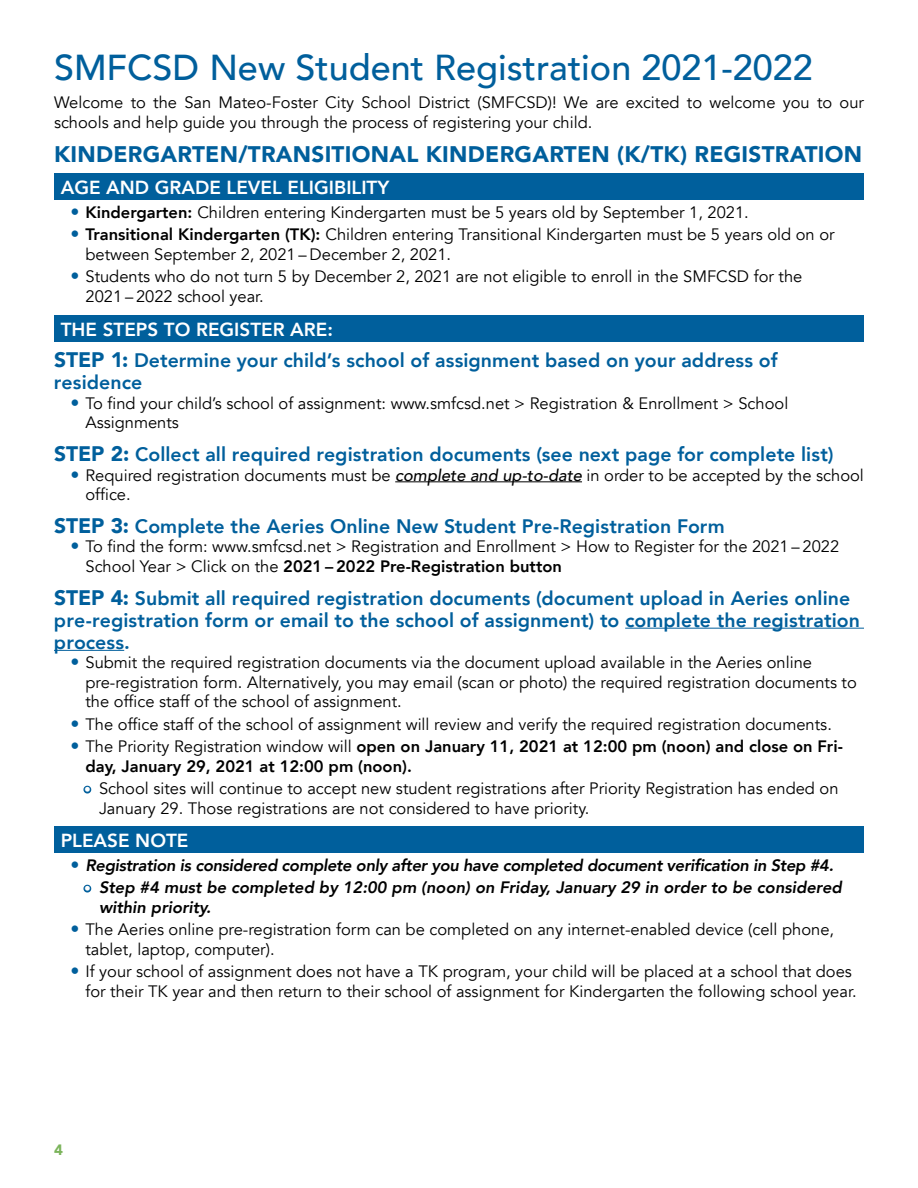
<style>
.page{position:relative;width:918px;height:1188px;background:#fff}
.page>*{position:absolute;margin:0;border:0;box-sizing:border-box;transform-origin:0 0}
.t1{font:500 36px "Avenir";color:#005f9c}
.t2{font:900 22.5px "Avenir";letter-spacing:.015em;color:#005f9c}
.t3{font:800 19.5px/22.2px "Avenir";letter-spacing:.005em;color:#005f9c}
.t4{font:800 18.9px "Avenir";color:#fff}
.t5{font:16.5px/19.5px "Avenir";color:#000}
.t6{font:800 16.5px/19.5px "Avenir";color:#000}
.t7{font:italic 800 16.5px/19.5px "Avenir";color:#000}
.t8{font:italic 800 16.5px "Avenir";letter-spacing:-.02em;color:#000}
.t9{font:900 15px "Avenir";color:#7bb45b}
.s1{font-size:18px;color:#005f9c}
.s2{font-weight:800}
.s3{font-weight:900;font-size:21px}
.s4{font-weight:500;font-style:italic}
.s5{font-weight:400;font-size:18px;color:#005f9c}
.s6{font-weight:400}
.s7{font-size:13.5px;color:#005f9c}
.s8{font-weight:400;font-style:normal;font-size:18px;color:#005f9c}
.s9{font-weight:400;font-style:normal;font-size:13.5px;color:#005f9c}
</style>
<div class="page">
<div style="left:54px;top:173px;width:810px;height:27px;background:#005f9c"></div>
<div style="left:54px;top:316px;width:810px;height:26px;background:#005f9c"></div>
<hr style="left:395px;top:481px;width:187px;height:1px;background:#000">
<hr style="left:625px;top:628px;width:239px;height:1px;background:#005f9c">
<hr style="left:54px;top:650px;width:70px;height:1px;background:#005f9c">
<div style="left:54px;top:826px;width:810px;height:27px;background:#005f9c"></div>
<h1 class="t1" style="left:54px;top:36px;width:760px">SMFCSD New Student Registration 2021-2022</h1>
<p class="t5" style="left:54px;top:93px;width:812px">Welcome to the San Mateo-Foster City School District (SMFCSD)! We are excited to welcome you to our schools and help guide you through the process of registering your child.</p>
<h2 class="t2" style="left:54px;top:135px;width:810px">KINDERGARTEN/TRANSITIONAL KINDERGARTEN (K/TK) REGISTRATION</h2>
<p class="t4" style="left:61px;top:172px;width:330px">AGE AND GRADE LEVEL ELIGIBILITY</p>
<p class="t5" style="left:70px;top:202px;width:680px"><span class="s1">•</span> <span class="s2">Kindergarten:</span> Children entering Kindergarten must be 5 years old by September 1, 2021.</p>
<p class="t5" style="left:86px;top:225px;width:751px;text-indent:-15px"><span class="s1">•</span> <span class="s2">Transitional Kindergarten (TK):</span> Children entering Transitional Kindergarten must be 5 years old on or between September 2, 2021 – December 2, 2021.</p>
<p class="t5" style="left:86px;top:267px;width:718px;text-indent:-15px"><span class="s1">•</span> Students who do not turn 5 by December 2, 2021 are not eligible to enroll in the SMFCSD for the<br>2021 – 2022 school year.</p>
<p class="t4" style="left:61px;top:315px;width:274px">THE STEPS TO REGISTER ARE:</p>
<p class="t3" style="left:54px;top:349px;width:725px"><span class="s3">STEP 1:</span> Determine your child’s school of assignment based on your address of residence</p>
<p class="t5" style="left:86px;top:394px;width:704px;text-indent:-15px"><span class="s1">•</span> To find your child’s school of assignment: www.smfcsd.net &gt; Registration &amp; Enrollment &gt; School<br>Assignments</p>
<p class="t3" style="left:54px;top:443px;width:781px"><span class="s3">STEP 2:</span> Collect all required registration documents (see next page for complete list)</p>
<p class="t5" style="left:86px;top:465px;width:780px;text-indent:-15px"><span class="s1">•</span> Required registration documents must be <span class="s4">complete and up-to-date</span> in order to be accepted by the school office.</p>
<p class="t3" style="left:54px;top:515px;width:672px"><span class="s3">STEP 3:</span> Complete the Aeries Online New Student Pre-Registration Form</p>
<p class="t5" style="left:85px;top:537px;width:755px;text-indent:-15px"><span class="s1">•</span> To find the form: www.smfcsd.net &gt; Registration and Enrollment &gt; How to Register for the 2021 – 2022<br>School Year &gt; Click on the <span class="s2">2021 – 2022 Pre-Registration button</span></p>
<p class="t3" style="left:54px;top:587px;width:807px"><span class="s3">STEP 4:</span> Submit all required registration documents (document upload in Aeries online pre-registration form or email to the school of assignment) to complete the registration process.</p>
<p class="t5" style="left:86px;top:653px;width:773px;text-indent:-15px"><span class="s1">•</span> Submit the required registration documents via the document upload available in the Aeries online pre-registration form. Alternatively, you may email (scan or photo) the required registration documents to the office staff of the school of assignment.</p>
<p class="t5" style="left:70px;top:715px;width:763px"><span class="s1">•</span> The office staff of the school of assignment will review and verify the required registration documents.</p>
<p class="t6" style="left:86px;top:737px;width:759px;text-indent:-15px"><span class="s5">•</span> <span class="s6">The Priority Registration window will</span> open on January 11, 2021 at 12:00 pm (noon) and close on Fri&shy;day, January 29, 2021 at 12:00 pm (noon).</p>
<p class="t5" style="left:99px;top:779px;width:741px;text-indent:-15px"><span class="s7">•</span> School sites will continue to accept new student registrations after Priority Registration has ended on<br>January 29. Those registrations are not considered to have priority.</p>
<p class="t4" style="left:61px;top:826px;width:129px">PLEASE NOTE</p>
<p class="t8" style="left:70px;top:855px;width:765px"><span class="s8">•</span> Registration is considered complete only after you have completed document verification in Step #4.</p>
<p class="t7" style="left:99px;top:878px;width:744px;text-indent:-15px"><span class="s9">•</span> Step #4 must be completed by 12:00 pm (noon) on Friday, January 29 in order to be considered within priority.</p>
<p class="t5" style="left:86px;top:920px;width:750px;text-indent:-15px"><span class="s1">•</span> The Aeries online pre-registration form can be completed on any internet-enabled device (cell phone, tablet, laptop, computer).</p>
<p class="t5" style="left:70px;top:962px;width:788px;text-align:right"><span class="s1">•</span> If your school of assignment does not have a TK program, your child will be placed at a school that does for their TK year and then return to their school of assignment for Kindergarten the following school year.</p>
<p class="t9" style="left:54px;top:1137px;width:10px">4</p>
</div>
